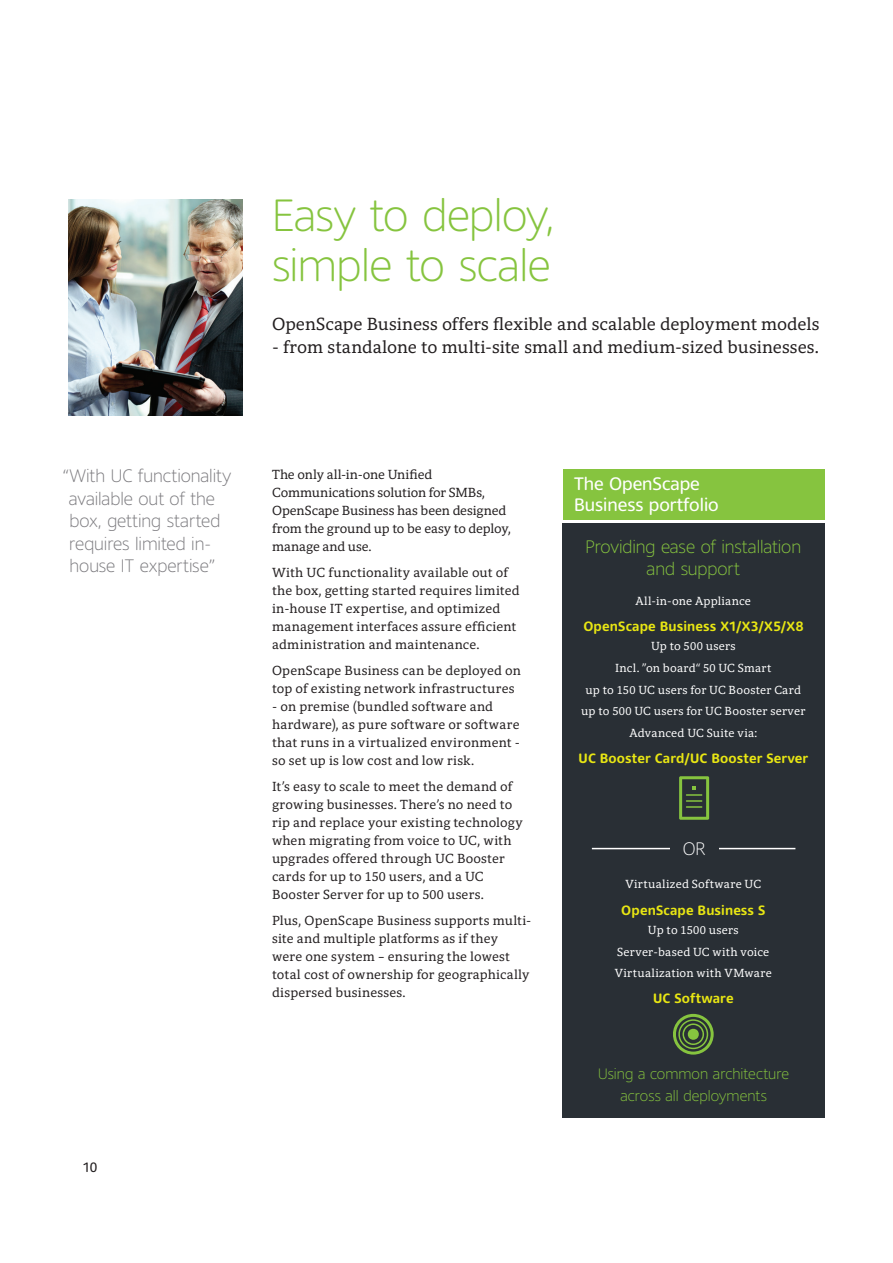
<style>
.page{position:relative;width:893px;height:1263px;background:#fff}
.page>*{position:absolute;margin:0;border:0;box-sizing:border-box;transform-origin:0 0}
.Headline_2_-_Harmony{font:300 45px/49.5px "Harmony Sans";letter-spacing:-.01em;color:#86c43f}
.Intro_2_-_Harmony_Se{font:18px "Harmony Serif";color:#231f20}
.Quotation_4_-_Harmon{font:300 18px/22.5px "Harmony Sans";letter-spacing:-.005em;color:#7c7b7f}
.Subhead_2_-_Harmony{font:300 18px/22.5px "Harmony Sans";letter-spacing:-.005em;color:#86c43f;text-align:center}
.t1{font:18px/21.6px "Harmony Sans";color:#fff}
.Subhead_2_-_Harmony-2{font:300 18px "Harmony Sans";color:#fff}
.Subhead_2_-_Harmony-3{font:300 15px/22.5px "Harmony Sans";letter-spacing:.005em;color:#86c43f;text-align:center}
.Body_1_-_Harmony_Ser{font:13.5px/18px "Harmony Serif";letter-spacing:.01em;color:#231f20}
.Body_1_-_Harmony_Ser-2{font:13.5px/18px "Harmony Serif";letter-spacing:-.01em;color:#231f20}
.Subhead_4_-_Harmony{font:700 13.5px "Harmony Sans";letter-spacing:.015em;color:#e8e613}
.Legal_-_Harmony_Sans{font:13.5px "Harmony Sans";color:#231f20}
.Body_1_-_Harmony_Ser-3{font:12px "Harmony Serif";letter-spacing:.02em;color:#fff}
</style>
<div class="page">
<div style="left:562px;top:523px;width:262px;height:594px;background:#292f35"></div>
<svg style="left:679px;top:776px;width:30px;height:44px"></svg>
<svg style="left:673px;top:1014px;width:41px;height:40px"></svg>
<hr style="left:592px;top:848px;width:203px;height:1px;background:#fff">
<div style="left:670px;top:842px;width:48px;height:21px;background:#292f35"></div>
<div style="left:563px;top:469px;width:261px;height:51px;background:#86c43f"></div>
<img style="left:68px;top:199px;width:175px;height:216px">
<p class="Headline_2_-_Harmony" style="left:272px;top:190px;width:284px">Easy to deploy, simple to scale</p>
<p class="Intro_2_-_Harmony_Se" style="left:272px;top:313px;width:549px">OpenScape Business offers flexible and scalable deployment models</p>
<p class="Intro_2_-_Harmony_Se" style="left:272px;top:336px;width:548px">- from standalone to multi-site small and medium-sized businesses.</p>
<p class="Quotation_4_-_Harmon" style="left:69px;top:464px;width:164px;text-indent:-6px">“With UC functionality available out of the box, getting started requires limited in&shy;house IT expertise”</p>
<p class="Body_1_-_Harmony_Ser-2" style="left:272px;top:465px;width:240px">The only all-in-one Unified<br>Communications solution for SMBs,<br>OpenScape Business has been designed from the ground up to be easy to deploy, manage and use.</p>
<p class="Body_1_-_Harmony_Ser" style="left:272px;top:563px;width:249px">With UC functionality available out of the box, getting started requires limited in-house IT expertise, and optimized management interfaces assure efficient administration and maintenance.</p>
<p class="Body_1_-_Harmony_Ser" style="left:272px;top:661px;width:250px">OpenScape Business can be deployed on top of existing network infrastructures</p>
<p class="Body_1_-_Harmony_Ser" style="left:272px;top:697px;width:249px">- on premise (bundled software and hardware), as pure software or software that runs in a virtualized environment - so set up is low cost and low risk.</p>
<p class="Body_1_-_Harmony_Ser" style="left:272px;top:777px;width:252px">It’s easy to scale to meet the demand of growing businesses. There’s no need to rip and replace your existing technology when migrating from voice to UC, with upgrades offered through UC Booster cards for up to 150 users, and a UC Booster Server for up to 500 users.</p>
<p class="Body_1_-_Harmony_Ser" style="left:272px;top:911px;width:261px">Plus, OpenScape Business supports multi&shy;site and multiple platforms as if they were one system – ensuring the lowest total cost of ownership for geographically dispersed businesses.</p>
<p class="Legal_-_Harmony_Sans" style="left:83px;top:1158px;width:16px">10</p>
<p class="t1" style="left:574px;top:472px;width:146px">The OpenScape<br>Business portfolio</p>
<p class="Subhead_2_-_Harmony" style="left:585px;top:535px;width:217px">Providing ease of installation and support</p>
<p class="Body_1_-_Harmony_Ser-3" style="left:635px;top:594px;width:117px">All-in-one Appliance</p>
<p class="Subhead_4_-_Harmony" style="left:583px;top:618px;width:221px">OpenScape Business X1/X3/X5/X8</p>
<p class="Body_1_-_Harmony_Ser-3" style="left:651px;top:639px;width:86px">Up to 500 users</p>
<p class="Body_1_-_Harmony_Ser-3" style="left:615px;top:661px;width:158px">Incl. ”on board“ 50 UC Smart</p>
<p class="Body_1_-_Harmony_Ser-3" style="left:586px;top:682px;width:217px">up to 150 UC users for UC Booster Card</p>
<p class="Body_1_-_Harmony_Ser-3" style="left:581px;top:704px;width:226px">up to 500 UC users for UC Booster server</p>
<p class="Body_1_-_Harmony_Ser-3" style="left:629px;top:726px;width:129px">Advanced UC Suite via:</p>
<p class="Subhead_4_-_Harmony" style="left:578px;top:750px;width:231px">UC Booster Card/UC Booster Server</p>
<p class="Subhead_2_-_Harmony-2" style="left:683px;top:837px;width:24px">OR</p>
<p class="Body_1_-_Harmony_Ser-3" style="left:625px;top:877px;width:137px">Virtualized Software UC</p>
<p class="Subhead_4_-_Harmony" style="left:621px;top:901px;width:146px">OpenScape Business S</p>
<p class="Body_1_-_Harmony_Ser-3" style="left:648px;top:923px;width:92px">Up to 1500 users</p>
<p class="Body_1_-_Harmony_Ser-3" style="left:617px;top:944px;width:154px">Server-based UC with voice</p>
<p class="Body_1_-_Harmony_Ser-3" style="left:615px;top:966px;width:159px">Virtualization with VMware</p>
<p class="Subhead_4_-_Harmony" style="left:653px;top:990px;width:82px">UC Software</p>
<p class="Subhead_2_-_Harmony-3" style="left:598px;top:1062px;width:192px">Using a common architecture across all deployments</p>
</div>
